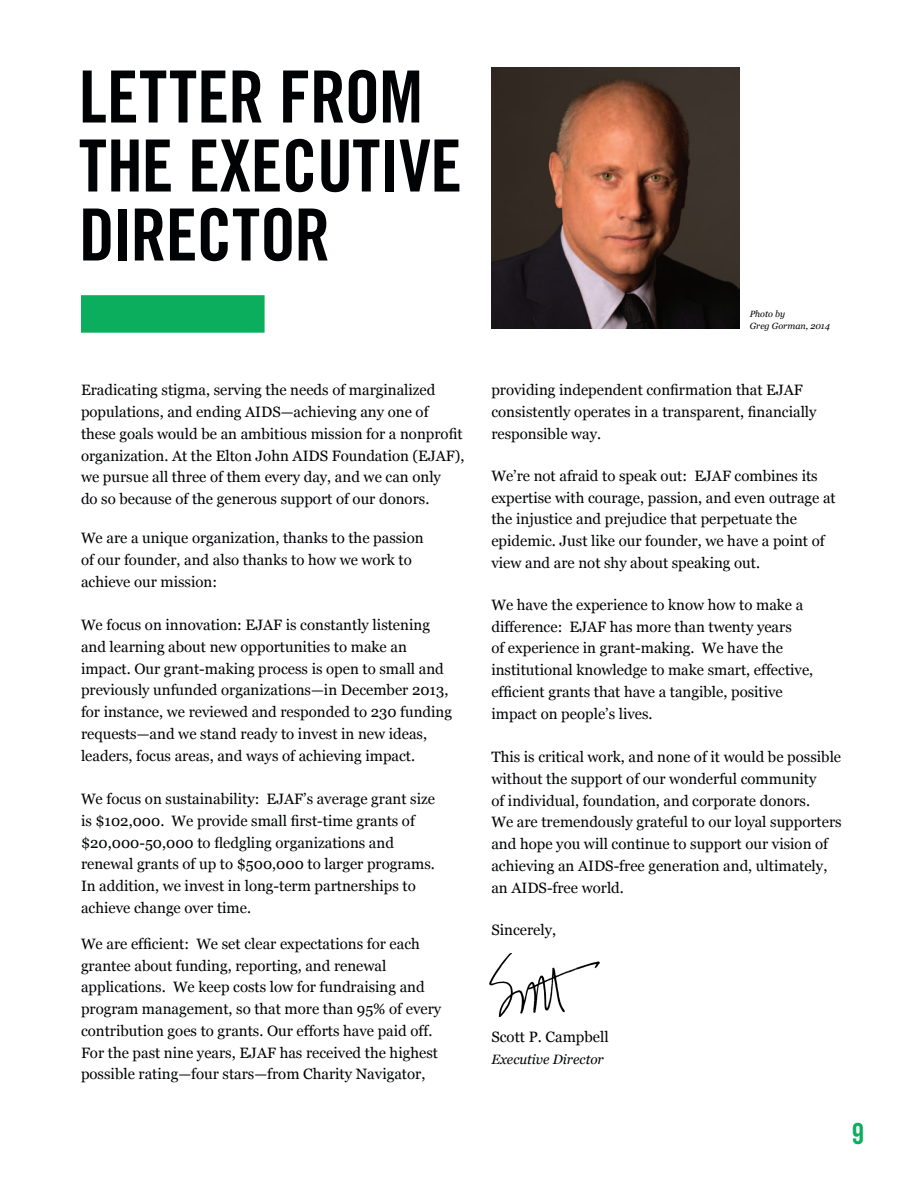
<style>
.page{position:relative;width:918px;height:1188px;background:#fff}
.page>*{position:absolute;margin:0;border:0;box-sizing:border-box;transform-origin:0 0}
.t1{font:72px/69px "Trade Gothic Bold Cond Twenty";letter-spacing:-.01em;color:#010203}
.By_Numbers_-_Infogra{font:30px "Bebas Neue";color:#0bae5d}
.Letters_Body_Text{font:15px/21.8px "Georgia";color:#010203}
.Letters_Body_Text-2{font:italic 13.5px "Georgia";color:#010203}
.t2{font:italic 9px/12px "Georgia";color:#010203}
</style>
<div class="page">
<div style="left:81px;top:295px;width:184px;height:38px;background:#0bae5d"></div>
<img style="left:491px;top:68px;width:248px;height:261px">
<img style="left:490px;top:953px;width:109px;height:64px">
<p class="t1" style="left:79px;top:62px;width:385px">LETTER FROM<br>THE EXECUTIVE<br>DIRECTOR</p>
<p class="Letters_Body_Text" style="left:81px;top:380px;width:385px">Eradicating stigma, serving the needs of marginalized populations, and ending AIDS—achieving any one of these goals would be an ambitious mission for a nonprofit organization. At the Elton John AIDS Foundation (EJAF), we pursue all three of them every day, and we can only<br>do so because of the generous support of our donors.</p>
<p class="Letters_Body_Text" style="left:81px;top:527px;width:344px">We are a unique organization, thanks to the passion of our founder, and also thanks to how we work to achieve our mission:</p>
<p class="Letters_Body_Text" style="left:81px;top:614px;width:373px">We focus on innovation: EJAF is constantly listening and learning about new opportunities to make an impact. Our grant-making process is open to small and previously unfunded organizations—in December 2013, for instance, we reviewed and responded to 230 funding requests—and we stand ready to invest in new ideas, leaders, focus areas, and ways of achieving impact.</p>
<p class="Letters_Body_Text" style="left:81px;top:788px;width:356px">We focus on sustainability: EJAF’s average grant size is $102,000. We provide small first-time grants of $20,000-50,000 to fledgling organizations and renewal grants of up to $500,000 to larger programs.<br>In addition, we invest in long-term partnerships to achieve change over time.</p>
<p class="Letters_Body_Text" style="left:81px;top:933px;width:362px">We are efficient: We set clear expectations for each grantee about funding, reporting, and renewal applications. We keep costs low for fundraising and program management, so that more than 95% of every contribution goes to grants. Our efforts have paid off.<br>For the past nine years, EJAF has received the highest possible rating—four stars—from Charity Navigator,</p>
<p class="t2" style="left:750px;top:308px;width:82px">Photo by<br>Greg Gorman, 2014</p>
<p class="Letters_Body_Text" style="left:491px;top:380px;width:327px">providing independent confirmation that EJAF consistently operates in a transparent, financially responsible way.</p>
<p class="Letters_Body_Text" style="left:491px;top:465px;width:346px">We’re not afraid to speak out: EJAF combines its expertise with courage, passion, and even outrage at the injustice and prejudice that perpetuate the epidemic. Just like our founder, we have a point of view and are not shy about speaking out.</p>
<p class="Letters_Body_Text" style="left:491px;top:594px;width:323px">We have the experience to know how to make a difference: EJAF has more than twenty years<br>of experience in grant-making. We have the institutional knowledge to make smart, effective, efficient grants that have a tangible, positive impact on people’s lives.</p>
<p class="Letters_Body_Text" style="left:491px;top:746px;width:352px">This is critical work, and none of it would be possible without the support of our wonderful community<br>of individual, foundation, and corporate donors.<br>We are tremendously grateful to our loyal supporters and hope you will continue to support our vision of achieving an AIDS-free generation and, ultimately, an AIDS-free world.</p>
<p class="Letters_Body_Text" style="left:491px;top:919px;width:66px">Sincerely,</p>
<p class="Letters_Body_Text" style="left:491px;top:1026px;width:119px">Scott P. Campbell</p>
<p class="Letters_Body_Text-2" style="left:491px;top:1050px;width:114px">Executive Director</p>
<p class="By_Numbers_-_Infogra" style="left:852px;top:1118px;width:13px">9</p>
</div>
